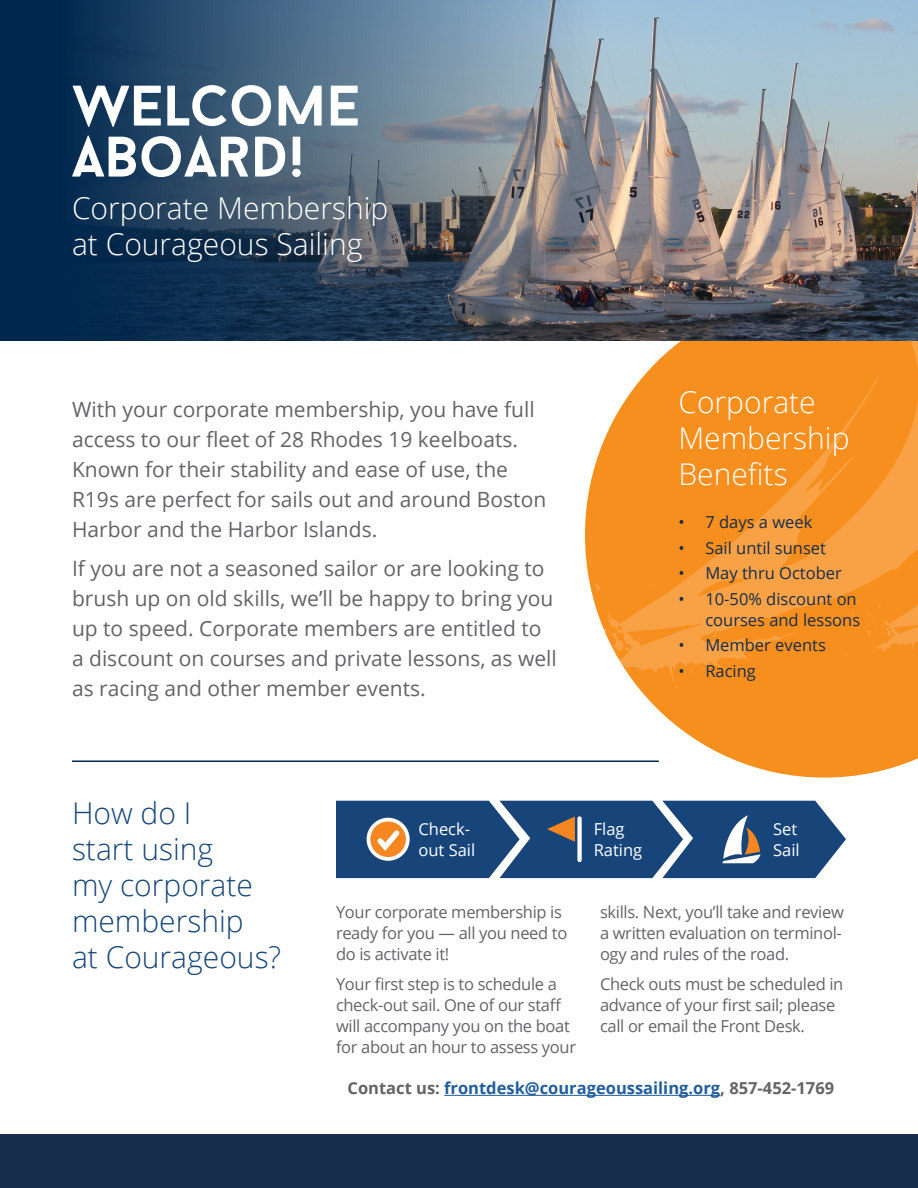
<style>
.page{position:relative;width:918px;height:1188px;background:#fff}
.page>*{position:absolute;margin:0;border:0;box-sizing:border-box;transform-origin:0 0}
.t1{font:700 57px/51px "Baron Neue";color:#fff}
.t2{font:300 30px/36px "Open Sans";color:#fff}
.t3{font:300 30px/36px "Open Sans";color:#16467a}
.t4{font:21px/30px "Open Sans";color:#636466}
.t5{font:16.5px/21px "Open Sans";letter-spacing:-.02em;color:#636466}
.t6{font:16.5px/21px "Open Sans";color:#162d4c;text-align:right}
.t7{font:700 16.5px "Open Sans";color:#215e9e}
.t8{font:16.5px/21px "Open Sans";color:#fff}
.s1{color:#636466}
</style>
<div class="page">
<hr style="left:72px;top:760px;width:587px;height:2px;background:#00284e">
<svg style="left:585px;top:340px;width:333px;height:438px;fill:#f78f1e"></svg>
<svg style="left:592px;top:340px;width:326px;height:346px;background:#f79933"></svg>
<svg style="left:774px;top:572px;width:4px;height:3px"></svg>
<svg style="left:595px;top:583px;width:5px;height:7px"></svg>
<svg style="left:608px;top:612px;width:8px;height:6px"></svg>
<svg style="left:585px;top:621px;width:10px;height:9px"></svg>
<svg style="left:692px;top:636px;width:5px;height:4px"></svg>
<svg style="left:666px;top:642px;width:8px;height:4px"></svg>
<svg style="left:835px;top:488px;width:83px;height:166px;background:#f79832"></svg>
<svg style="left:603px;top:628px;width:56px;height:35px;background:#f8a953"></svg>
<svg style="left:684px;top:662px;width:27px;height:16px"></svg>
<svg style="left:585px;top:682px;width:4px;height:4px"></svg>
<div style="left:0;top:0;width:918px;height:340px;background:#00284e"></div>
<img style="left:89px;top:0;width:829px;height:340px">
<div style="left:0;top:1134px;width:918px;height:54px;background:#162d4c"></div>
<svg style="left:336px;top:801px;width:510px;height:77px;background:#375a84"></svg>
<hr style="left:444px;top:1095px;width:276px;height:1px;background:#215e9e">
<h1 class="t1" style="left:72px;top:79px;width:290px">WELCOME<br>ABOARD!</h1>
<h2 class="t2" style="left:72px;top:189px;width:318px">Corporate Membership at Courageous Sailing</h2>
<p class="t4" style="left:72px;top:394px;width:476px">With your corporate membership, you have full access to our fleet of 28 Rhodes 19 keelboats.<br>Known for their stability and ease of use, the R19s are perfect for sails out and around Boston Harbor and the Harbor Islands.</p>
<p class="t4" style="left:72px;top:553px;width:486px">If you are not a seasoned sailor or are looking to brush up on old skills, we’ll be happy to bring you up to speed. Corporate members are entitled to a discount on courses and private lessons, as well as racing and other member events.</p>
<h2 class="t2" style="left:678px;top:383px;width:173px">Corporate<br>Membership<br>Benefits</h2>
<p class="t6" style="left:678px;top:512px;width:135px">• 7 days a week</p>
<p class="t6" style="left:678px;top:537px;width:149px">• Sail until sunset</p>
<p class="t6" style="left:678px;top:562px;width:165px">• May thru October</p>
<p class="t6" style="left:678px;top:588px;width:183px">• 10-50% discount on courses and lessons</p>
<p class="t6" style="left:678px;top:634px;width:149px">• Member events</p>
<p class="t6" style="left:678px;top:660px;width:79px">• Racing</p>
<h2 class="t3" style="left:72px;top:794px;width:211px">How do I<br>start using<br>my corporate membership<br>at Courageous?</h2>
<p class="t8" style="left:418px;top:818px;width:58px">Check&shy;out Sail</p>
<p class="t8" style="left:594px;top:818px;width:50px">Flag<br>Rating</p>
<p class="t8" style="left:773px;top:818px;width:28px">Set<br>Sail</p>
<p class="t5" style="left:336px;top:901px;width:233px">Your corporate membership is ready for you — all you need to do is activate it!</p>
<p class="t5" style="left:336px;top:973px;width:242px">Your first step is to schedule a check-out sail. One of our staff will accompany you on the boat for about an hour to assess your</p>
<p class="t5" style="left:600px;top:901px;width:245px">skills. Next, you’ll take and review a written evaluation on terminol&shy;ogy and rules of the road.</p>
<p class="t5" style="left:600px;top:973px;width:245px">Check outs must be scheduled in advance of your first sail; please call or email the Front Desk.</p>
<p class="t7" style="left:348px;top:1076px;width:488px"><span class="s1">Contact us:</span> frontdesk@courageoussailing.org<span class="s1">, 857-452-1769</span></p>
</div>
